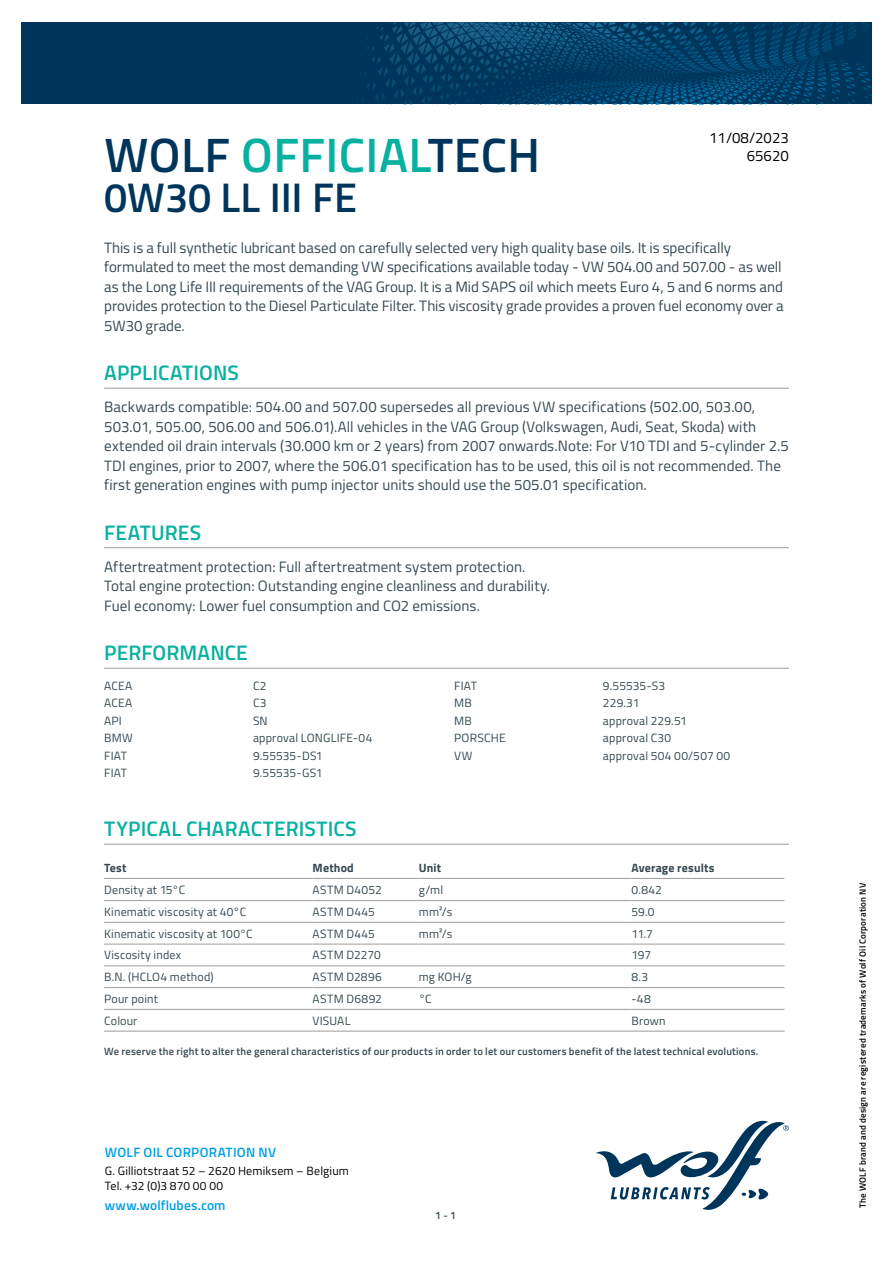
<style>
.page{position:relative;width:893px;height:1263px;background:#fff}
.page>*{position:absolute;margin:0;border:0;box-sizing:border-box;transform-origin:0 0}
.t1{font:600 48.3px "Titillium";letter-spacing:.01em;color:#00355b}
.t2{font:600 41.4px "Titillium";color:#00355b}
.t3{font:600 21px "Titillium";letter-spacing:.005em;color:#08b0a0}
.t4{font:15px/19.5px "Titillium";letter-spacing:.005em;color:#364953}
.t5{font:15px/18px "Titillium";color:#000;text-align:right}
.t6{font:600 13.5px "Titillium";letter-spacing:.015em;color:#009fe3}
.t7{font:12px "Titillium";letter-spacing:.015em;color:#364953}
.t8{font:12px/14.4px "Titillium";letter-spacing:.015em;color:#000}
.t9{font:700 12px "Titillium";letter-spacing:.015em;color:#364953}
.t10{font:600 10.5px "Titillium";letter-spacing:.02em;color:#364953}
.t11{font:600 9px "Titillium";letter-spacing:.025em;color:#000}
.s1{color:#08b0a0}
</style>
<div class="page">
<svg style="left:596px;top:1121px;width:193px;height:89px"></svg>
<svg style="left:21px;top:22px;width:851px;height:82px;background:#013b62"></svg>
<hr style="left:104px;top:388px;width:685px;height:1px;background:#9d9d9c">
<hr style="left:104px;top:547px;width:685px;height:1px;background:#9d9d9c">
<hr style="left:104px;top:668px;width:685px;height:1px;background:#9d9d9c">
<hr style="left:104px;top:844px;width:685px;height:1px;background:#9d9d9c">
<hr style="left:104px;top:878px;width:209px;height:1px;background:#9d9d9c">
<hr style="left:313px;top:878px;width:106px;height:1px;background:#9d9d9c">
<hr style="left:419px;top:878px;width:212px;height:1px;background:#9d9d9c">
<hr style="left:631px;top:878px;width:153px;height:1px;background:#9d9d9c">
<hr style="left:104px;top:900px;width:209px;height:1px;background:#9d9d9c">
<hr style="left:313px;top:900px;width:106px;height:1px;background:#9d9d9c">
<hr style="left:419px;top:900px;width:212px;height:1px;background:#9d9d9c">
<hr style="left:631px;top:900px;width:153px;height:1px;background:#9d9d9c">
<hr style="left:104px;top:922px;width:209px;height:1px;background:#9d9d9c">
<hr style="left:313px;top:922px;width:106px;height:1px;background:#9d9d9c">
<hr style="left:419px;top:922px;width:212px;height:1px;background:#9d9d9c">
<hr style="left:631px;top:922px;width:153px;height:1px;background:#9d9d9c">
<hr style="left:104px;top:944px;width:209px;height:1px;background:#9d9d9c">
<hr style="left:313px;top:944px;width:106px;height:1px;background:#9d9d9c">
<hr style="left:419px;top:944px;width:212px;height:1px;background:#9d9d9c">
<hr style="left:631px;top:944px;width:153px;height:1px;background:#9d9d9c">
<hr style="left:104px;top:965px;width:209px;height:1px;background:#9d9d9c">
<hr style="left:313px;top:965px;width:106px;height:1px;background:#9d9d9c">
<hr style="left:419px;top:965px;width:212px;height:1px;background:#9d9d9c">
<hr style="left:631px;top:965px;width:153px;height:1px;background:#9d9d9c">
<hr style="left:104px;top:987px;width:209px;height:1px;background:#9d9d9c">
<hr style="left:313px;top:987px;width:106px;height:1px;background:#9d9d9c">
<hr style="left:419px;top:987px;width:212px;height:1px;background:#9d9d9c">
<hr style="left:631px;top:987px;width:153px;height:1px;background:#9d9d9c">
<hr style="left:104px;top:1009px;width:209px;height:1px;background:#9d9d9c">
<hr style="left:313px;top:1009px;width:106px;height:1px;background:#9d9d9c">
<hr style="left:419px;top:1009px;width:212px;height:1px;background:#9d9d9c">
<hr style="left:631px;top:1009px;width:153px;height:1px;background:#9d9d9c">
<hr style="left:104px;top:1031px;width:209px;height:1px;background:#9d9d9c">
<hr style="left:313px;top:1031px;width:106px;height:1px;background:#9d9d9c">
<hr style="left:419px;top:1031px;width:212px;height:1px;background:#9d9d9c">
<hr style="left:631px;top:1031px;width:153px;height:1px;background:#9d9d9c">
<p class="t5" style="left:709px;top:128px;width:81px">11/08/2023<br>65620</p>
<h1 class="t1" style="left:104px;top:118px;width:437px">WOLF <span class="s1">OFFICIAL</span>TECH</h1>
<h2 class="t2" style="left:104px;top:166px;width:254px">0W30 LL III FE</h2>
<p class="t4" style="left:104px;top:237px;width:681px">This is a full synthetic lubricant based on carefully selected very high quality base oils. It is specifically formulated to meet the most demanding VW specifications available today - VW 504.00 and 507.00 - as well as the Long Life III requirements of the VAG Group. It is a Mid SAPS oil which meets Euro 4, 5 and 6 norms and provides protection to the Diesel Particulate Filter. This viscosity grade provides a proven fuel economy over a 5W30 grade.</p>
<h3 class="t3" style="left:104px;top:357px;width:136px">APPLICATIONS</h3>
<p class="t4" style="left:104px;top:397px;width:686px">Backwards compatible: 504.00 and 507.00 supersedes all previous VW specifications (502.00, 503.00, 503.01, 505.00, 506.00 and 506.01).All vehicles in the VAG Group (Volkswagen, Audi, Seat, Skoda) with extended oil drain intervals (30.000 km or 2 years) from 2007 onwards.Note: For V10 TDI and 5-cylinder 2.5<br>TDI engines, prior to 2007, where the 506.01 specification has to be used, this oil is not recommended. The first generation engines with pump injector units should use the 505.01 specification.</p>
<h3 class="t3" style="left:104px;top:516px;width:98px">FEATURES</h3>
<p class="t4" style="left:104px;top:556px;width:447px">Aftertreatment protection: Full aftertreatment system protection.<br>Total engine protection: Outstanding engine cleanliness and durability.<br>Fuel economy: Lower fuel consumption and CO2 emissions.</p>
<h3 class="t3" style="left:104px;top:637px;width:145px">PERFORMANCE</h3>
<p class="t7" style="left:104px;top:677px;width:30px">ACEA</p>
<p class="t7" style="left:253px;top:677px;width:15px">C2</p>
<p class="t7" style="left:104px;top:694px;width:30px">ACEA</p>
<p class="t7" style="left:253px;top:694px;width:15px">C3</p>
<p class="t7" style="left:104px;top:712px;width:19px">API</p>
<p class="t7" style="left:253px;top:712px;width:16px">SN</p>
<p class="t7" style="left:104px;top:729px;width:30px">BMW</p>
<p class="t7" style="left:253px;top:729px;width:121px">approval LONGLIFE-04</p>
<p class="t7" style="left:104px;top:747px;width:24px">FIAT</p>
<p class="t7" style="left:253px;top:747px;width:71px">9.55535-DS1</p>
<p class="t7" style="left:104px;top:764px;width:24px">FIAT</p>
<p class="t7" style="left:253px;top:764px;width:71px">9.55535-GS1</p>
<p class="t7" style="left:454px;top:677px;width:24px">FIAT</p>
<p class="t7" style="left:603px;top:677px;width:64px">9.55535-S3</p>
<p class="t7" style="left:454px;top:694px;width:19px">MB</p>
<p class="t7" style="left:603px;top:694px;width:38px">229.31</p>
<p class="t7" style="left:454px;top:712px;width:19px">MB</p>
<p class="t7" style="left:603px;top:712px;width:86px">approval 229.51</p>
<p class="t7" style="left:454px;top:729px;width:53px">PORSCHE</p>
<p class="t7" style="left:603px;top:729px;width:70px">approval C30</p>
<p class="t7" style="left:454px;top:747px;width:20px">VW</p>
<p class="t7" style="left:603px;top:747px;width:129px">approval 504 00/507 00</p>
<h3 class="t3" style="left:104px;top:813px;width:254px">TYPICAL CHARACTERISTICS</h3>
<p class="t9" style="left:104px;top:859px;width:24px">Test</p>
<p class="t9" style="left:313px;top:859px;width:43px">Method</p>
<p class="t9" style="left:419px;top:859px;width:24px">Unit</p>
<p class="t9" style="left:631px;top:859px;width:84px">Average results</p>
<p class="t7" style="left:104px;top:881px;width:83px">Density at 15°C</p>
<p class="t7" style="left:313px;top:881px;width:71px">ASTM D4052</p>
<p class="t7" style="left:419px;top:881px;width:26px">g/ml</p>
<p class="t7" style="left:631px;top:881px;width:32px">0.842</p>
<p class="t7" style="left:104px;top:903px;width:144px">Kinematic viscosity at 40°C</p>
<p class="t7" style="left:313px;top:903px;width:64px">ASTM D445</p>
<p class="t7" style="left:419px;top:903px;width:35px">mm²/s</p>
<p class="t7" style="left:631px;top:903px;width:25px">59.0</p>
<p class="t7" style="left:104px;top:925px;width:150px">Kinematic viscosity at 100°C</p>
<p class="t7" style="left:313px;top:925px;width:64px">ASTM D445</p>
<p class="t7" style="left:419px;top:925px;width:35px">mm²/s</p>
<p class="t7" style="left:631px;top:925px;width:23px">11.7</p>
<p class="t7" style="left:104px;top:946px;width:79px">Viscosity index</p>
<p class="t7" style="left:313px;top:946px;width:70px">ASTM D2270</p>
<p class="t7" style="left:631px;top:946px;width:21px">197</p>
<p class="t7" style="left:104px;top:968px;width:111px">B.N. (HCLO4 method)</p>
<p class="t7" style="left:313px;top:968px;width:71px">ASTM D2896</p>
<p class="t7" style="left:419px;top:968px;width:54px">mg KOH/g</p>
<p class="t7" style="left:631px;top:968px;width:18px">8.3</p>
<p class="t7" style="left:104px;top:990px;width:55px">Pour point</p>
<p class="t7" style="left:313px;top:990px;width:71px">ASTM D6892</p>
<p class="t7" style="left:419px;top:990px;width:14px">°C</p>
<p class="t7" style="left:631px;top:990px;width:21px">-48</p>
<p class="t7" style="left:104px;top:1012px;width:35px">Colour</p>
<p class="t7" style="left:313px;top:1012px;width:39px">VISUAL</p>
<p class="t7" style="left:631px;top:1012px;width:36px">Brown</p>
<p class="t10" style="left:104px;top:1043px;width:656px">We reserve the right to alter the general characteristics of our products in order to let our customers benefit of the latest technical evolutions.</p>
<p class="t6" style="left:105px;top:1142px;width:173px">WOLF OIL CORPORATION NV</p>
<p class="t8" style="left:105px;top:1163px;width:246px">G. Gilliotstraat 52 – 2620 Hemiksem – Belgium<br>Tel. +32 (0)3 870 00 00</p>
<p class="t6" style="left:105px;top:1195px;width:122px">www.wolflubes.com</p>
<p class="t10" style="left:435px;top:1207px;width:22px">1 - 1</p>
<p class="t11" style="left:856px;top:1208px;width:326px;rotate:-90deg">The WOLF brand and design are registered trademarks of Wolf Oil Corporation NV</p>
</div>
